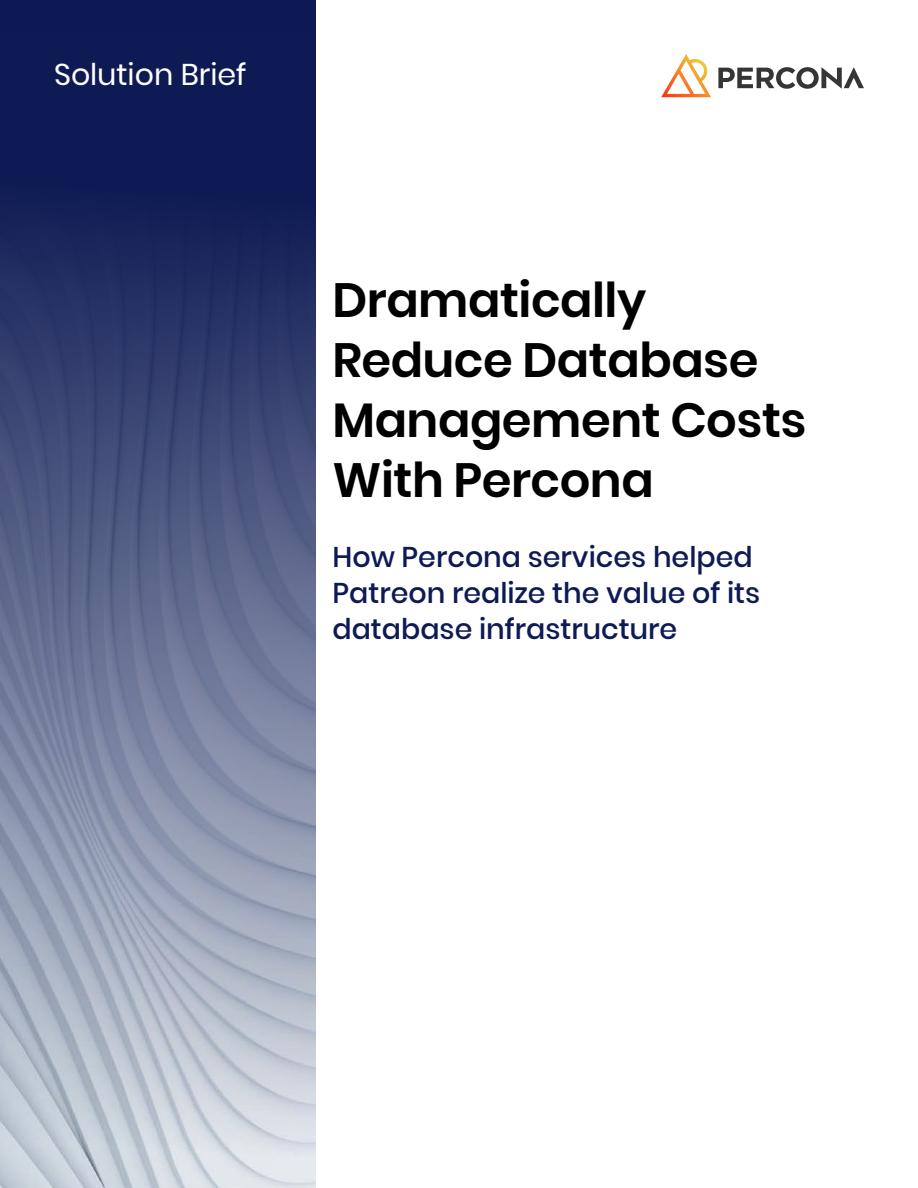
<style>
.page{position:relative;width:918px;height:1188px;background:#fff}
.page>*{position:absolute;margin:0;border:0;box-sizing:border-box;transform-origin:0 0}
.t1{font:600 48px/60px "Poppins";letter-spacing:-.01em;color:#000}
.t2{font:30px "Poppins";color:#fff}
.t3{font:500 28.5px/36px "Poppins";color:#0e1a53}
</style>
<div class="page">
<div style="left:0;top:0;width:315px;height:1188px;background:#0e1a53"></div>
<img style="left:0;top:222px;width:315px;height:966px">
<svg style="left:718px;top:67px;width:146px;height:22px"></svg>
<svg style="left:661px;top:54px;width:50px;height:43px"></svg>
<p class="t2" style="left:54px;top:58px;width:194px">Solution Brief</p>
<h1 class="t1" style="left:333px;top:270px;width:476px">Dramatically<br>Reduce Database<br>Management Costs<br>With Percona</h1>
<p class="t3" style="left:333px;top:539px;width:429px">How Percona services helped<br>Patreon realize the value of its database infrastructure</p>
</div>
